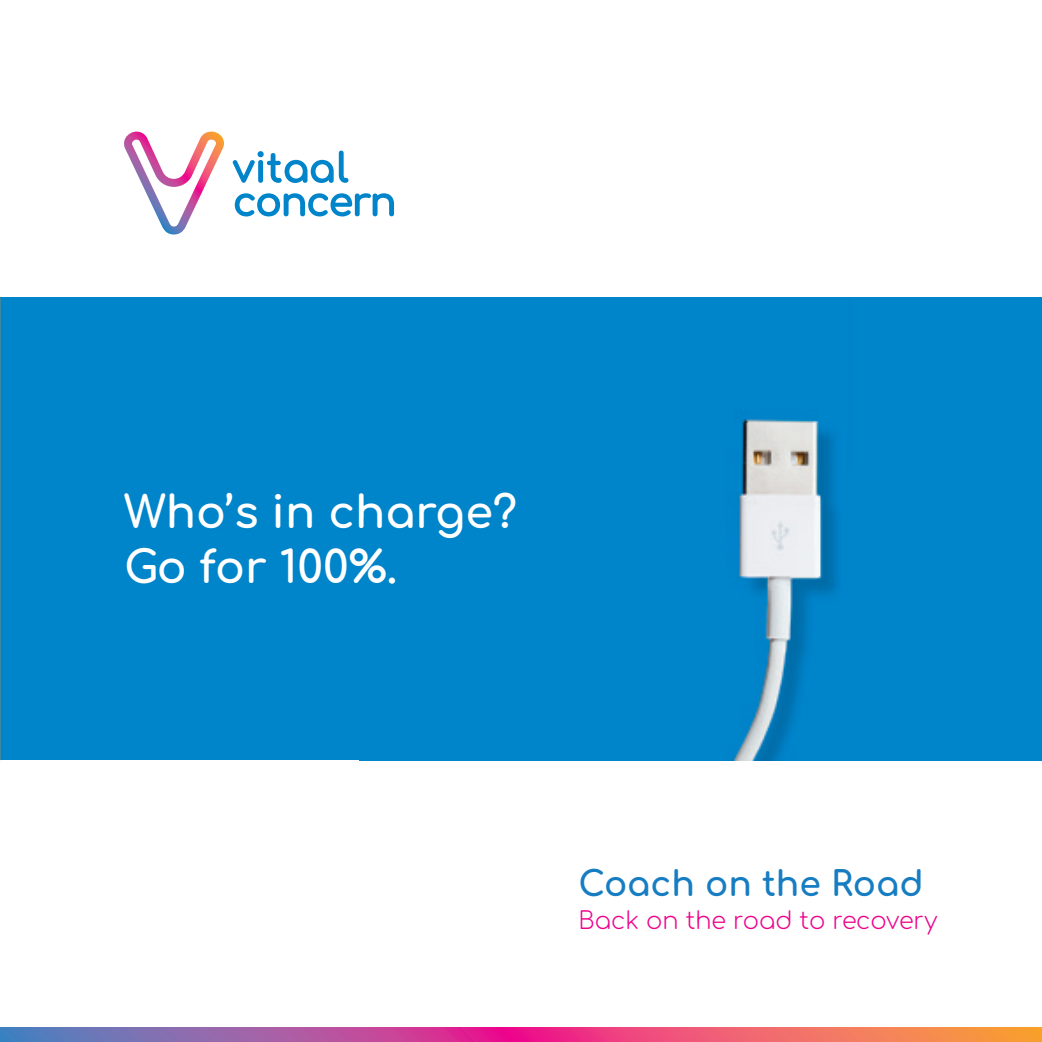
<style>
.page{position:relative;width:1042px;height:1042px;background:#fff}
.page>*{position:absolute;margin:0;border:0;box-sizing:border-box;transform-origin:0 0}
.t1{font:700 44.45px/55.5px "Comfortaa";color:#fff}
.t2{font:700 34.48px "Comfortaa";color:#177dc2}
.t3{font:300 23.97px "Comfortaa";color:#ed028c}
</style>
<div class="page">
<svg style="left:233px;top:151px;width:115px;height:32px"></svg>
<svg style="left:235px;top:193px;width:159px;height:23px"></svg>
<svg style="left:124px;top:132px;width:100px;height:102px"></svg>
<div style="left:0;top:298px;width:1042px;height:462px;background:#0084ca"></div>
<img style="left:734px;top:423px;width:103px;height:337px">
<svg style="left:0;top:1027px;width:1042px;height:15px;background:#c95f86"></svg>
<p class="t1" style="left:124px;top:485px;width:395px">Who’s in charge?<br>Go for 100%.</p>
<p class="t2" style="left:578px;top:865px;width:347px">Coach on the Road</p>
<p class="t3" style="left:578px;top:908px;width:360px">Back on the road to recovery</p>
</div>
